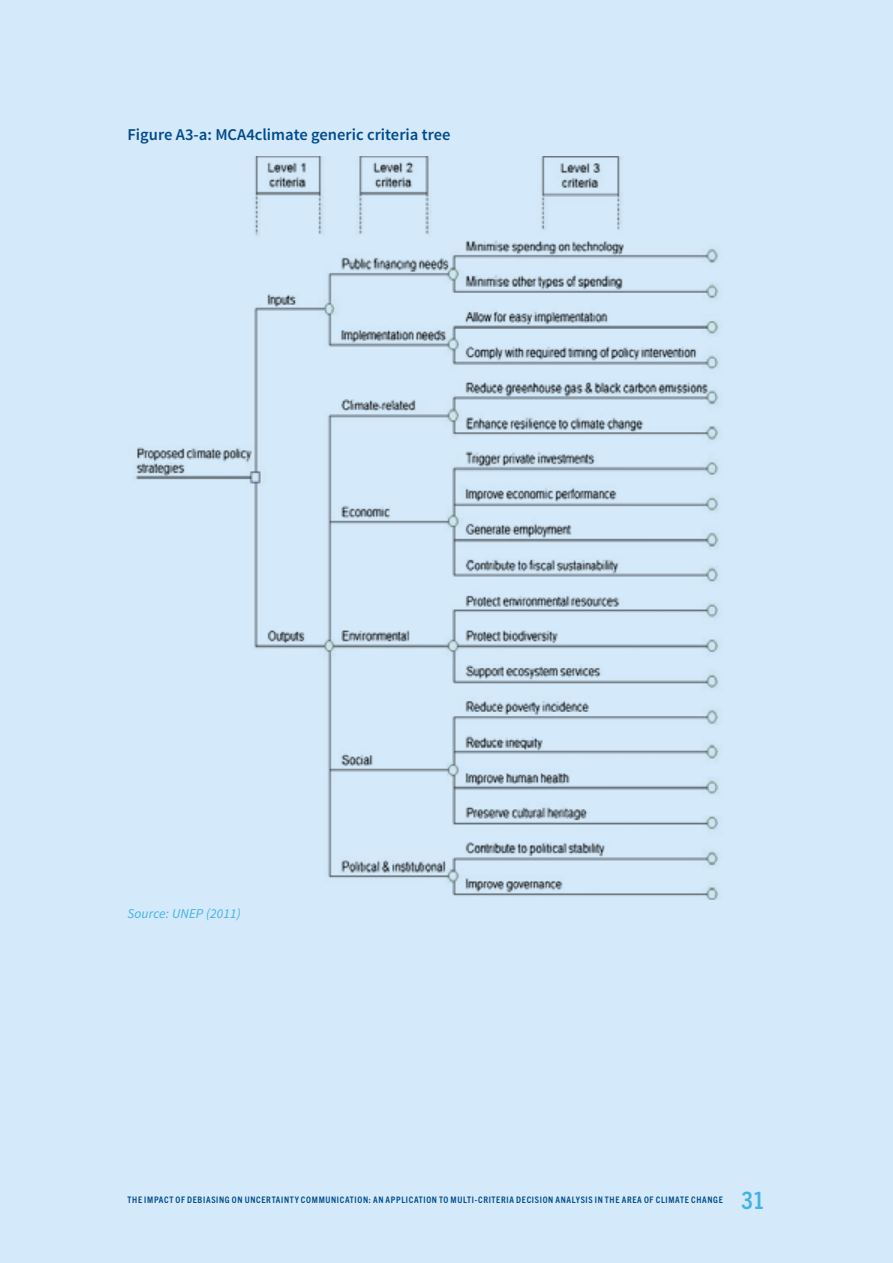
<style>
.page{position:relative;width:893px;height:1263px;background:#d4e9f9}
.page>*{position:absolute;margin:0;border:0;box-sizing:border-box;transform-origin:0 0}
.t1{font:700 condensed 24px "Trade Gothic Next LT Pro";color:#42b2e7}
.t2{font:600 16.5px "Source Sans Pro";color:#004a8b}
.t3{font:italic 13.5px "Source Sans Pro";letter-spacing:.01em;color:#42b2e7}
.t4{font:700 condensed 9px "Trade Gothic Next LT Pro";letter-spacing:.075em;color:#004a8b}
</style>
<div class="page">
<img style="left:135px;top:157px;width:584px;height:743px">
<h2 class="t2" style="left:128px;top:124px;width:324px">Figure A3-a: MCA4climate generic criteria tree</h2>
<h3 class="t3" style="left:128px;top:905px;width:115px">Source: UNEP (2011)</h3>
<p class="t4" style="left:128px;top:1194px;width:597px">THE IMPACT OF DEBIASING ON UNCERTAINTY COMMUNICATION: AN APPLICATION TO MULTI-CRITERIA DECISION ANALYSIS IN THE AREA OF CLIMATE CHANGE</p>
<h1 class="t1" style="left:741px;top:1184px;width:25px">31</h1>
</div>
